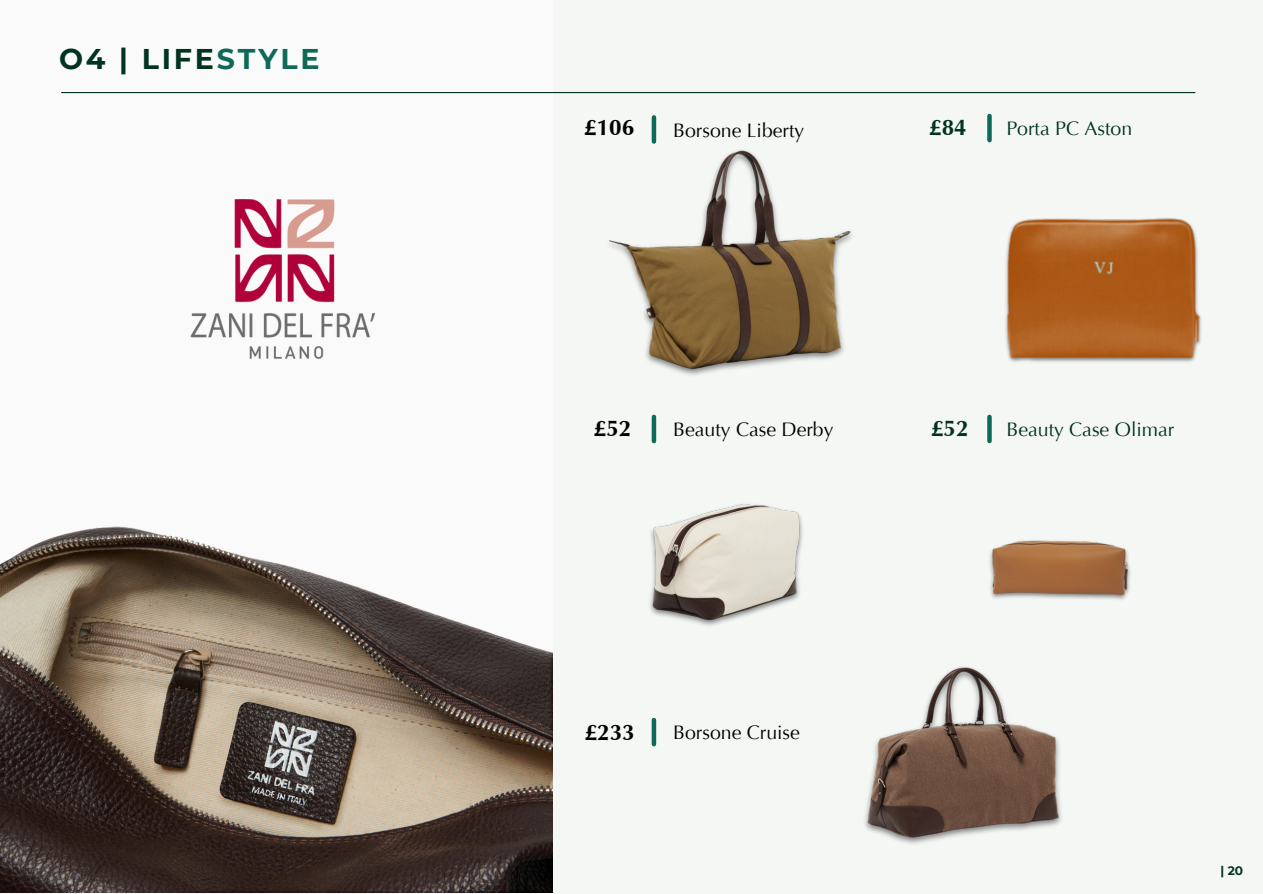
<style>
.page{position:relative;width:1263px;height:894px;background:#fff}
.page>*{position:absolute;margin:0;border:0;box-sizing:border-box;transform-origin:0 0}
.t1{font:700 28.5px "Montserrat";letter-spacing:.1em;color:#003320}
.t2{font:700 22.5px "Optima LT Pro";color:#000}
.t3{font:700 22.5px "Optima LT Pro";color:#003320}
.t4{font:19.5px "Optima LT Pro";color:#000}
.t5{font:19.5px "Optima LT Pro";color:#003320}
.t6{font:700 12.15px "Montserrat";color:#003320}
.s1{color:#0e6a56}
</style>
<div class="page">
<div style="left:0;top:0;width:1263px;height:893px;background:#f5f7f5"></div>
<div style="left:0;top:0;width:553px;height:893px;background:#fafafa"></div>
<img style="left:0;top:526px;width:553px;height:366px">
<img style="left:190px;top:199px;width:185px;height:160px">
<div style="left:987px;top:116px;width:5px;height:24px;background:#0e6a56"></div>
<img style="left:987px;top:414px;width:143px;height:175px">
<img style="left:865px;top:589px;width:265px;height:255px">
<img style="left:534px;top:414px;width:386px;height:270px">
<img style="left:609px;top:116px;width:243px;height:259px">
<img style="left:1005px;top:218px;width:197px;height:144px">
<hr style="left:652px;top:117px;width:4px;height:24px;background:#0e6a56">
<hr style="left:652px;top:417px;width:4px;height:24px;background:#0e6a56">
<hr style="left:652px;top:719px;width:4px;height:25px;background:#0e6a56">
<hr style="left:61px;top:92px;width:1134px;height:1px;background:#003320">
<p class="t1" style="left:59px;top:41px;width:262px">O4 | LIFE<span class="s1">STYLE</span></p>
<h3 class="t2" style="left:584px;top:118px;width:52px">£106</h3>
<p class="t4" style="left:673px;top:122px;width:133px">Borsone Liberty</p>
<h2 class="t3" style="left:929px;top:118px;width:39px">£84</h2>
<p class="t5" style="left:1006px;top:121px;width:127px">Porta PC Aston</p>
<p class="t2" style="left:594px;top:419px;width:39px">£52</p>
<h2 class="t4" style="left:673px;top:422px;width:162px">Beauty Case Derby</h2>
<p class="t3" style="left:931px;top:419px;width:39px">£52</p>
<p class="t5" style="left:1006px;top:422px;width:169px">Beauty Case Olimar</p>
<h3 class="t2" style="left:585px;top:723px;width:52px">£233</h3>
<h2 class="t4" style="left:673px;top:724px;width:128px">Borsone Cruise</h2>
<p class="t6" style="left:1220px;top:863px;width:24px">| 20</p>
</div>
